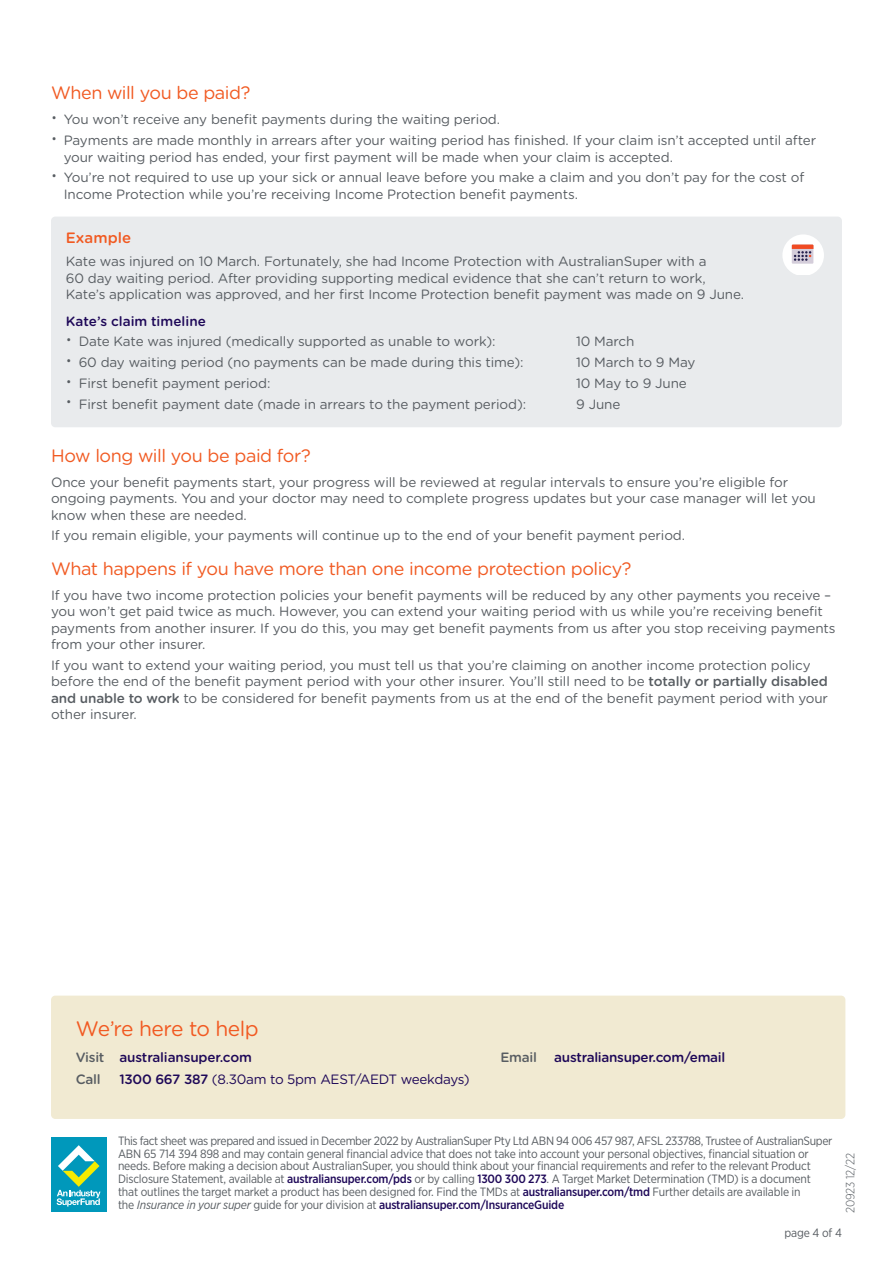
<style>
.page{position:relative;width:893px;height:1263px;background:#fff}
.page>*{position:absolute;margin:0;border:0;box-sizing:border-box;transform-origin:0 0}
.t1{font:21px "Gotham Rounded";letter-spacing:-.025em;color:#f15a22}
.t2{font:18px "Gotham Rounded";letter-spacing:-.025em;color:#f15a22}
.t3{font:500 15px "Gotham Rounded";color:#f15a22}
.t4{font:13.5px/16.5px "Gotham Rounded";letter-spacing:-.01em;color:#585d62}
.t5{font:500 13.5px "Gotham Rounded";letter-spacing:-.02em;color:#1e0858}
.t6{font:13.5px "Gotham Rounded";letter-spacing:-.02em;color:#1e0858}
.t7{font:500 13.5px "Gotham Rounded";letter-spacing:.005em;color:#1e0858}
.t8{font:500 13.5px "Gotham Rounded";letter-spacing:-.02em;color:#585d62}
.t9{font:12px/12.8px "Gotham Narrow";letter-spacing:-.015em;color:#585d62}
.t10{font:300 12px "Gotham Narrow";letter-spacing:-.01em;color:#585d62}
.s1{font-weight:500}
.s2{color:#585d62}
.s3{font-weight:500;color:#1e0858}
.s4{font-style:italic}
</style>
<div class="page">
<div style="left:51px;top:217px;width:791px;height:210px;background:#e9ebed;border-radius:4px"></div>
<svg style="left:782px;top:234px;width:42px;height:40px"></svg>
<div style="left:51px;top:995px;width:794px;height:124px;background:#f1ead2;border-radius:4px"></div>
<div style="left:51px;top:1138px;width:55px;height:74px;background:#0098bb"></div>
<svg style="left:57px;top:1145px;width:43px;height:61px"></svg>
<h2 class="t2" style="left:51px;top:81px;width:201px">When will you be paid?</h2>
<p class="t4" style="left:64px;top:109px;width:754px;line-height:20.7px">You won’t receive any benefit payments during the waiting period.<br>Payments are made monthly in arrears after your waiting period has finished. If your claim isn’t accepted until after</p>
<p class="t4" style="left:64px;top:146px;width:742px;line-height:20.7px">your waiting period has ended, your first payment will be made when your claim is accepted.<br>You’re not required to use up your sick or annual leave before you make a claim and you don’t pay for the cost of</p>
<p class="t4" style="left:64px;top:185px;width:516px">Income Protection while you’re receiving Income Protection benefit payments.</p>
<p class="t3" style="left:66px;top:227px;width:67px">Example</p>
<p class="t4" style="left:66px;top:252px;width:680px">Kate was injured on 10 March. Fortunately, she had Income Protection with AustralianSuper with a<br>60 day waiting period. After providing supporting medical evidence that she can’t return to work,<br>Kate’s application was approved, and her first Income Protection benefit payment was made on 9 June.</p>
<p class="t7" style="left:66px;top:311px;width:142px">Kate’s claim timeline</p>
<p class="t4" style="left:79px;top:333px;width:419px">Date Kate was injured (medically supported as unable to work):</p>
<p class="t4" style="left:576px;top:333px;width:60px">10 March</p>
<p class="t4" style="left:79px;top:353px;width:446px">60 day waiting period (no payments can be made during this time):</p>
<p class="t4" style="left:576px;top:353px;width:121px">10 March to 9 May</p>
<p class="t4" style="left:79px;top:374px;width:193px">First benefit payment period:</p>
<p class="t4" style="left:576px;top:374px;width:112px">10 May to 9 June</p>
<p class="t4" style="left:79px;top:395px;width:449px">First benefit payment date (made in arrears to the payment period):</p>
<p class="t4" style="left:576px;top:395px;width:46px">9 June</p>
<h2 class="t2" style="left:51px;top:443px;width:261px">How long will you be paid for?</h2>
<p class="t4" style="left:51px;top:473px;width:766px">Once your benefit payments start, your progress will be reviewed at regular intervals to ensure you’re eligible for ongoing payments. You and your doctor may need to complete progress updates but your case manager will let you know when these are needed.</p>
<p class="t4" style="left:51px;top:527px;width:636px">If you remain eligible, your payments will continue up to the end of your benefit payment period.</p>
<h2 class="t2" style="left:51px;top:556px;width:582px">What happens if you have more than one income protection policy?</h2>
<p class="t4" style="left:51px;top:586px;width:786px">If you have two income protection policies your benefit payments will be reduced by any other payments you receive – you won’t get paid twice as much. However, you can extend your waiting period with us while you’re receiving benefit payments from another insurer. If you do this, you may get benefit payments from us after you stop receiving payments from your other insurer.</p>
<p class="t4" style="left:51px;top:656px;width:779px">If you want to extend your waiting period, you must tell us that you’re claiming on another income protection policy before the end of the benefit payment period with your other insurer. You’ll still need to be <span class="s1">totally or partially disabled and unable to work</span> to be considered for benefit payments from us at the end of the benefit payment period with your other insurer.</p>
<h1 class="t1" style="left:76px;top:1015px;width:184px">We’re here to help</h1>
<p class="t5" style="left:76px;top:1047px;width:177px"><span class="s2">Visit</span> australiansuper.com</p>
<p class="t8" style="left:500px;top:1047px;width:38px">Email</p>
<p class="t5" style="left:554px;top:1047px;width:173px">australiansuper.com/email</p>
<p class="t8" style="left:76px;top:1070px;width:26px">Call</p>
<p class="t6" style="left:119px;top:1070px;width:352px"><span class="s1">1300 667 387</span> (8.30am to 5pm AEST/AEDT weekdays)</p>
<p class="t9" style="left:118px;top:1134px;width:716px">This fact sheet was prepared and issued in December 2022 by AustralianSuper Pty Ltd ABN 94 006 457 987, AFSL 233788, Trustee of AustralianSuper ABN 65 714 394 898 and may contain general financial advice that does not take into account your personal objectives, financial situation or needs. Before making a decision about AustralianSuper, you should think about your financial requirements and refer to the relevant Product Disclosure Statement, available at <span class="s3">australiansuper.com/pds</span> or by calling <span class="s3">1300 300 273</span>. A Target Market Determination (TMD) is a document that outlines the target market a product has been designed for. Find the TMDs at <span class="s3">australiansuper.com/tmd</span> Further details are available in<br>the <span class="s4">Insurance in your super</span> guide for your division at <span class="s3">australiansuper.com/InsuranceGuide</span></p>
<p class="t10" style="left:843px;top:1213px;width:62px;rotate:-90deg">20923 12/22</p>
<p class="t9" style="left:784px;top:1226px;width:59px">page 4 of 4</p>
</div>
